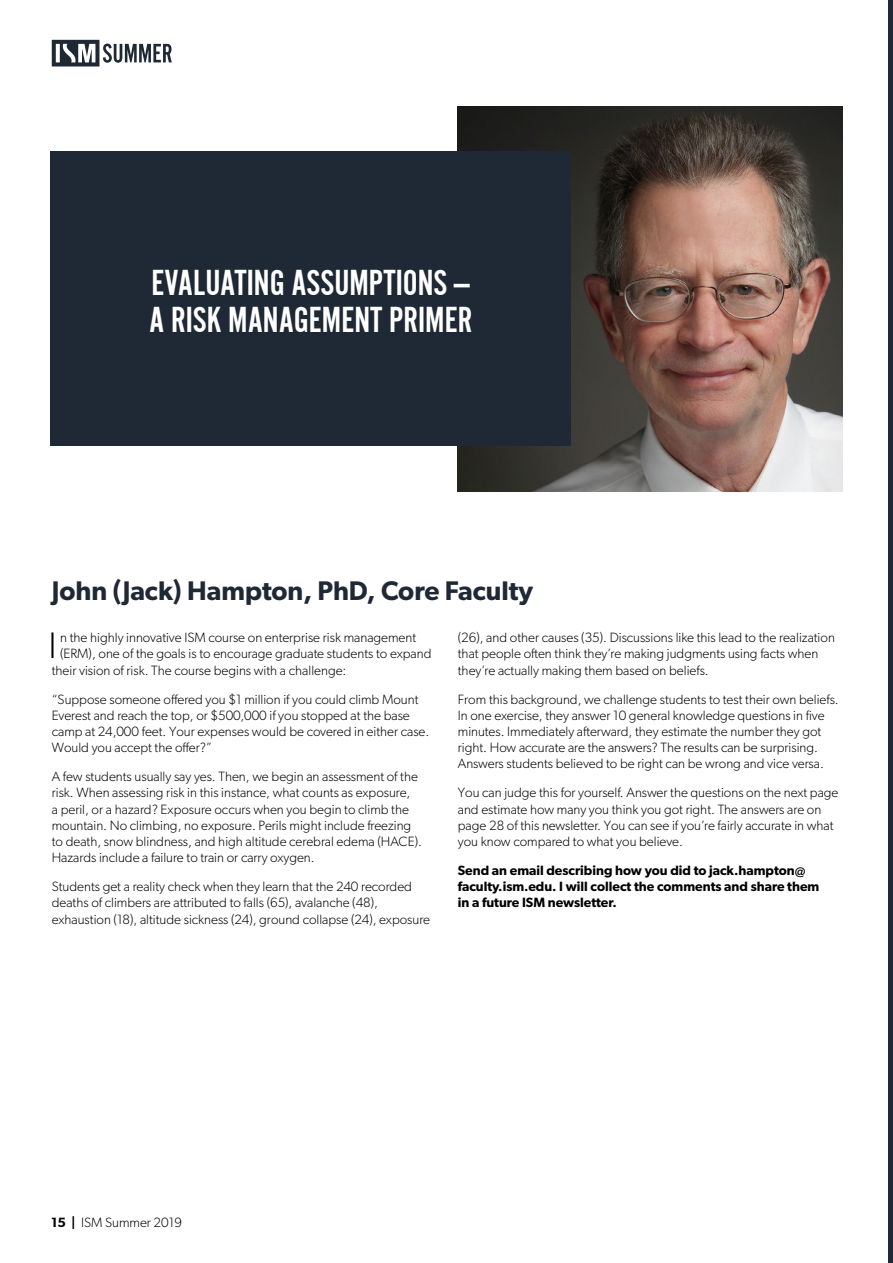
<style>
.page{position:relative;width:893px;height:1263px;background:#fff}
.page>*{position:absolute;margin:0;border:0;box-sizing:border-box;transform-origin:0 0}
.t1{font:37.5px/37.5px "Alternate Got No 2 D";color:#fff}
.t2{font:300 37.05px "Gibson";color:#000}
.t3{font:600 27px "Gibson";color:#1f2935}
.t4{font:300 13.5px/16.2px "Gibson";color:#000}
.t5{font:600 13.5px/16.2px "Gibson";color:#000}
.s1{font-weight:600}
</style>
<div class="page">
<svg style="left:52px;top:40px;width:120px;height:26px"></svg>
<hr style="left:889px;top:0;width:4px;height:1263px;background:#1f2935">
<img style="left:457px;top:106px;width:386px;height:386px">
<div style="left:51px;top:151px;width:520px;height:295px;background:#1f2935"></div>
<h1 class="t1" style="left:149px;top:265px;width:325px">EVALUATING ASSUMPTIONS —<br>A RISK MANAGEMENT PRIMER</h1>
<h3 class="t3" style="left:52px;top:575px;width:483px">John (Jack) Hampton, PhD, Core Faculty</h3>
<h2 class="t2" style="left:49px;top:623px;width:10px">I</h2>
<p class="t4" style="left:60px;top:629px;width:357px">n the highly innovative ISM course on enterprise risk management</p>
<p class="t4" style="left:458px;top:629px;width:379px">(26), and other causes (35). Discussions like this lead to the realization that people often think they’re making judgments using facts when they’re actually making them based on beliefs.</p>
<p class="t4" style="left:458px;top:691px;width:382px">From this background, we challenge students to test their own beliefs.<br>In one exercise, they answer 10 general knowledge questions in five minutes. Immediately afterward, they estimate the number they got right. How accurate are the answers? The results can be surprising.<br>Answers students believed to be right can be wrong and vice versa.</p>
<p class="t4" style="left:458px;top:784px;width:382px">You can judge this for yourself. Answer the questions on the next page and estimate how many you think you got right. The answers are on page 28 of this newsletter. You can see if you’re fairly accurate in what you know compared to what you believe.</p>
<p class="t5" style="left:458px;top:862px;width:363px">Send an email describing how you did to jack.hampton@ faculty.ism.edu. I will collect the comments and share them in a future ISM newsletter.</p>
<p class="t4" style="left:60px;top:645px;width:373px">(ERM), one of the goals is to encourage graduate students to expand</p>
<p class="t4" style="left:52px;top:662px;width:296px">their vision of risk. The course begins with a challenge:</p>
<p class="t4" style="left:52px;top:691px;width:379px">“Suppose someone offered you $1 million if you could climb Mount Everest and reach the top, or $500,000 if you stopped at the base camp at 24,000 feet. Your expenses would be covered in either case.<br>Would you accept the offer?”</p>
<p class="t4" style="left:52px;top:768px;width:372px">A few students usually say yes. Then, we begin an assessment of the risk. When assessing risk in this instance, what counts as exposure,<br>a peril, or a hazard? Exposure occurs when you begin to climb the mountain. No climbing, no exposure. Perils might include freezing to death, snow blindness, and high altitude cerebral edema (HACE).<br>Hazards include a failure to train or carry oxygen.</p>
<p class="t4" style="left:52px;top:878px;width:380px">Students get a reality check when they learn that the 240 recorded deaths of climbers are attributed to falls (65), avalanche (48), exhaustion (18), altitude sickness (24), ground collapse (24), exposure</p>
<p class="t4" style="left:51px;top:1214px;width:132px"><span class="s1">15 |</span> ISM Summer 2019</p>
</div>
